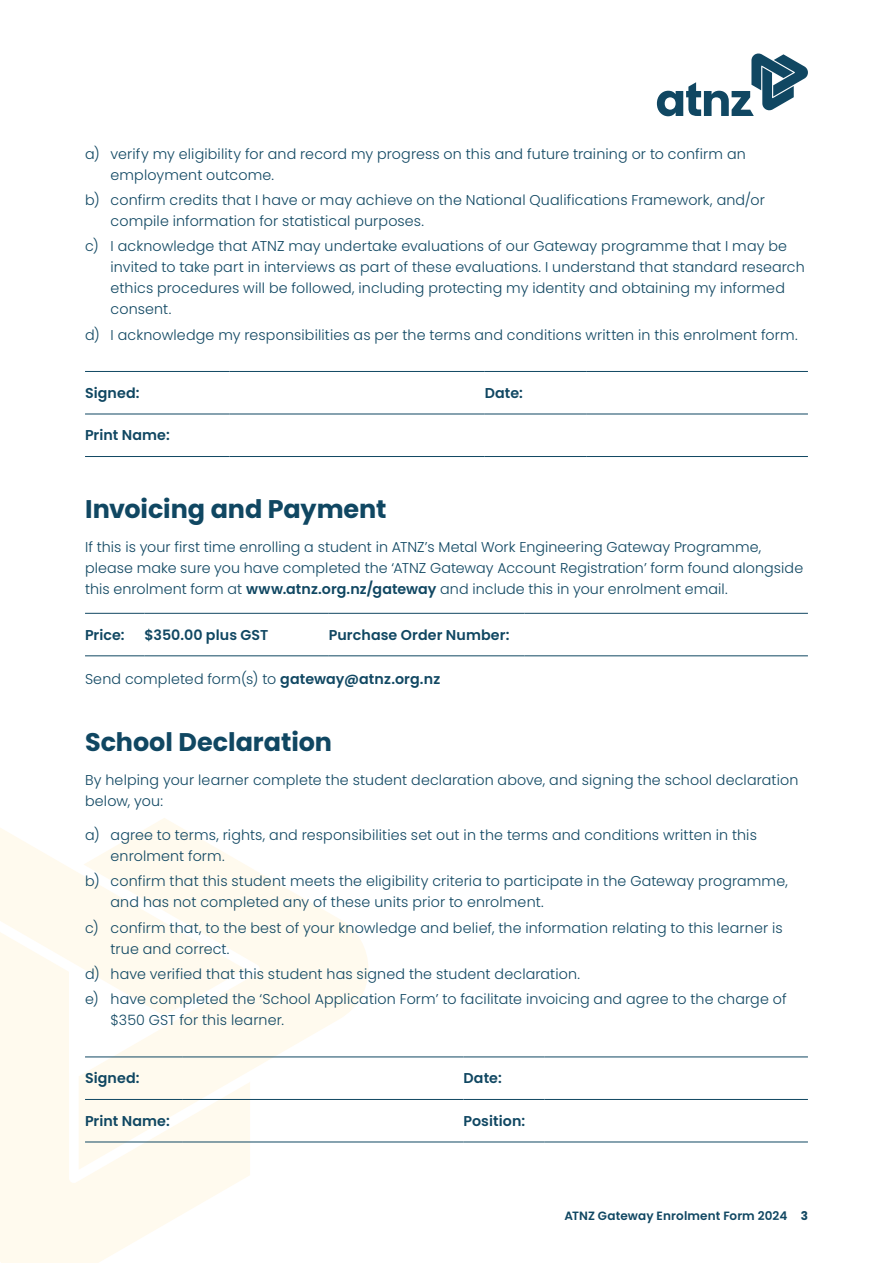
<style>
.page{position:relative;width:893px;height:1263px;background:#fff}
.page>*{position:absolute;margin:0;border:0;box-sizing:border-box;transform-origin:0 0}
.t1{font:700 25.5px "Poppins";letter-spacing:-.005em;color:#104762}
.t2{font:300 14.25px/21px "Poppins";letter-spacing:.01em;color:#104762}
.t3{font:600 14.25px "Poppins";letter-spacing:.005em;color:#104762}
.t4{font:600 12px "Poppins";letter-spacing:.01em;color:#104762}
.s1{font-weight:600}
.s2{font-weight:700}
</style>
<div class="page">
<svg style="left:0;top:828px;width:79px;height:97px;fill:#fffaee"></svg>
<svg style="left:0;top:925px;width:250px;height:338px;fill:#fffaee"></svg>
<svg style="left:79px;top:818px;width:289px;height:352px;fill:#fffaee"></svg>
<svg style="left:657px;top:53px;width:151px;height:63px"></svg>
<hr style="left:85px;top:371px;width:145px;height:1px;background:#104762">
<hr style="left:230px;top:371px;width:255px;height:1px;background:#104762">
<hr style="left:485px;top:371px;width:102px;height:1px;background:#104762">
<hr style="left:587px;top:371px;width:221px;height:1px;background:#104762">
<hr style="left:85px;top:414px;width:145px;height:1px;background:#104762">
<hr style="left:230px;top:414px;width:255px;height:1px;background:#104762">
<hr style="left:485px;top:414px;width:102px;height:1px;background:#104762">
<hr style="left:587px;top:414px;width:221px;height:1px;background:#104762">
<hr style="left:85px;top:456px;width:145px;height:1px;background:#104762">
<hr style="left:230px;top:456px;width:255px;height:1px;background:#104762">
<hr style="left:485px;top:456px;width:102px;height:1px;background:#104762">
<hr style="left:587px;top:456px;width:221px;height:1px;background:#104762">
<hr style="left:85px;top:613px;width:60px;height:1px;background:#104762">
<hr style="left:145px;top:613px;width:184px;height:1px;background:#104762">
<hr style="left:329px;top:613px;width:195px;height:1px;background:#104762">
<hr style="left:524px;top:613px;width:284px;height:1px;background:#104762">
<hr style="left:85px;top:655px;width:60px;height:1px;background:#104762">
<hr style="left:145px;top:655px;width:184px;height:1px;background:#104762">
<hr style="left:329px;top:655px;width:195px;height:1px;background:#104762">
<hr style="left:524px;top:655px;width:284px;height:1px;background:#104762">
<hr style="left:85px;top:1056px;width:98px;height:1px;background:#104762">
<hr style="left:183px;top:1056px;width:280px;height:1px;background:#104762">
<hr style="left:463px;top:1056px;width:81px;height:1px;background:#104762">
<hr style="left:544px;top:1056px;width:264px;height:1px;background:#104762">
<hr style="left:85px;top:1099px;width:98px;height:1px;background:#104762">
<hr style="left:183px;top:1099px;width:280px;height:1px;background:#104762">
<hr style="left:463px;top:1099px;width:81px;height:1px;background:#104762">
<hr style="left:544px;top:1099px;width:264px;height:1px;background:#104762">
<hr style="left:85px;top:1141px;width:98px;height:1px;background:#104762">
<hr style="left:183px;top:1141px;width:280px;height:1px;background:#104762">
<hr style="left:463px;top:1141px;width:81px;height:1px;background:#104762">
<hr style="left:544px;top:1141px;width:264px;height:1px;background:#104762">
<p class="t2" style="left:111px;top:143px;width:637px;text-indent:-26px">a) verify my eligibility for and record my progress on this and future training or to confirm an employment outcome.</p>
<p class="t2" style="left:111px;top:190px;width:656px;text-indent:-26px">b) confirm credits that I have or may achieve on the National Qualifications Framework, and/or compile information for statistical purposes.</p>
<p class="t2" style="left:111px;top:236px;width:696px;text-indent:-26px">c) I acknowledge that ATNZ may undertake evaluations of our Gateway programme that I may be invited to take part in interviews as part of these evaluations. I understand that standard research ethics procedures will be followed, including protecting my identity and obtaining my informed consent.</p>
<p class="t2" style="left:85px;top:324px;width:714px">d) I acknowledge my responsibilities as per the terms and conditions written in this enrolment form.</p>
<p class="t3" style="left:85px;top:384px;width:56px">Signed:</p>
<p class="t3" style="left:485px;top:384px;width:40px">Date:</p>
<p class="t3" style="left:85px;top:427px;width:86px">Print Name:</p>
<h1 class="t1" style="left:85px;top:495px;width:303px">Invoicing and Payment</h1>
<p class="t2" style="left:85px;top:537px;width:720px">If this is your first time enrolling a student in ATNZ’s Metal Work Engineering Gateway Programme, please make sure you have completed the ‘ATNZ Gateway Account Registration’ form found alongside this enrolment form at <span class="s1">www.atnz.org.nz/gateway</span> and include this in your enrolment email.</p>
<p class="t3" style="left:85px;top:626px;width:41px">Price:</p>
<p class="t3" style="left:145px;top:626px;width:125px">$350.00 plus GST</p>
<p class="t3" style="left:329px;top:626px;width:182px">Purchase Order Number:</p>
<p class="t2" style="left:85px;top:668px;width:357px">Send completed form(s) to <span class="s1">gateway@atnz.org.nz</span></p>
<h1 class="t1" style="left:85px;top:728px;width:249px">School Declaration</h1>
<p class="t2" style="left:85px;top:770px;width:715px">By helping your learner complete the student declaration above, and signing the school declaration below, you:</p>
<p class="t2" style="left:111px;top:825px;width:648px;text-indent:-26px">a) agree to terms, rights, and responsibilities set out in the terms and conditions written in this enrolment form.</p>
<p class="t2" style="left:111px;top:871px;width:679px;text-indent:-26px">b) confirm that this student meets the eligibility criteria to participate in the Gateway programme, and has not completed any of these units prior to enrolment.</p>
<p class="t2" style="left:111px;top:917px;width:674px;text-indent:-26px">c) confirm that, to the best of your knowledge and belief, the information relating to this learner is true and correct.</p>
<p class="t2" style="left:85px;top:961px;width:703px;line-height:25.2px">d) have verified that this student has signed the student declaration.<br>e) have completed the ‘School Application Form’ to facilitate invoicing and agree to the charge of</p>
<p class="t2" style="left:111px;top:1010px;width:175px">$350 GST for this learner.</p>
<p class="t3" style="left:85px;top:1070px;width:56px">Signed:</p>
<p class="t3" style="left:463px;top:1070px;width:40px">Date:</p>
<p class="t3" style="left:85px;top:1112px;width:86px">Print Name:</p>
<p class="t3" style="left:463px;top:1112px;width:63px">Position:</p>
<p class="t4" style="left:564px;top:1209px;width:245px">ATNZ Gateway Enrolment Form 2024 <span class="s2">3</span></p>
</div>
